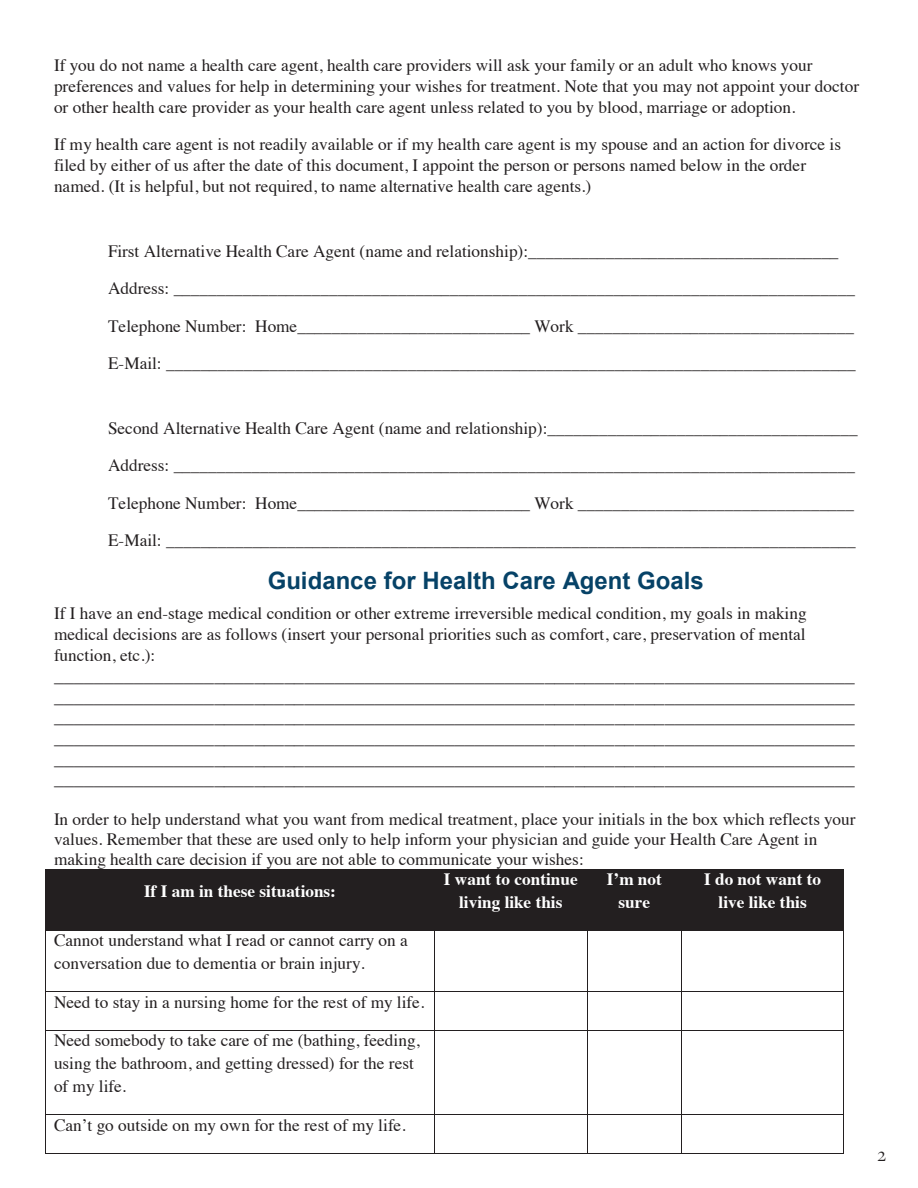
<style>
.page{position:relative;width:918px;height:1188px;background:#fff}
.page>*{position:absolute;margin:0;border:0;box-sizing:border-box;transform-origin:0 0}
.t1{font:700 24px "Arial";color:#064267}
.t2{font:19.5px "Freight Disp Pro";color:#231f20}
.t3{font:18px/20.7px "Helvetica";color:#231f20;text-align:justify}
.t4{font:17.25px/21px "Times";color:#231f20}
.t5{font:700 17.25px/23.1px "Times";color:#fff;text-align:center}
</style>
<div class="page">
<div style="left:46px;top:870px;width:388px;height:11px;background:#231f20"></div>
<div style="left:46px;top:881px;width:8px;height:38px;background:#231f20"></div>
<div style="left:426px;top:881px;width:8px;height:38px;background:#231f20"></div>
<div style="left:46px;top:919px;width:388px;height:11px;background:#231f20"></div>
<div style="left:54px;top:881px;width:372px;height:38px;background:#231f20"></div>
<div style="left:435px;top:870px;width:7px;height:60px;background:#231f20"></div>
<div style="left:579px;top:870px;width:8px;height:60px;background:#231f20"></div>
<div style="left:442px;top:870px;width:137px;height:22px;background:#231f20"></div>
<div style="left:442px;top:892px;width:137px;height:38px;background:#231f20"></div>
<div style="left:588px;top:870px;width:7px;height:60px;background:#231f20"></div>
<div style="left:674px;top:870px;width:7px;height:60px;background:#231f20"></div>
<div style="left:595px;top:870px;width:79px;height:22px;background:#231f20"></div>
<div style="left:595px;top:892px;width:79px;height:38px;background:#231f20"></div>
<div style="left:682px;top:870px;width:8px;height:60px;background:#231f20"></div>
<div style="left:836px;top:870px;width:7px;height:60px;background:#231f20"></div>
<div style="left:690px;top:870px;width:146px;height:22px;background:#231f20"></div>
<div style="left:690px;top:892px;width:146px;height:38px;background:#231f20"></div>
<hr style="left:46px;top:869px;width:388px;height:1px;background:#231f20">
<hr style="left:435px;top:869px;width:152px;height:1px;background:#231f20">
<hr style="left:588px;top:869px;width:93px;height:1px;background:#231f20">
<hr style="left:682px;top:869px;width:161px;height:1px;background:#231f20">
<hr style="left:434px;top:870px;width:1px;height:60px;background:#231f20">
<hr style="left:587px;top:870px;width:1px;height:60px;background:#231f20">
<hr style="left:681px;top:870px;width:1px;height:60px;background:#231f20">
<hr style="left:843px;top:870px;width:1px;height:60px;background:#231f20">
<hr style="left:46px;top:930px;width:388px;height:1px;background:#231f20">
<hr style="left:435px;top:930px;width:152px;height:1px;background:#231f20">
<hr style="left:588px;top:930px;width:93px;height:1px;background:#231f20">
<hr style="left:682px;top:930px;width:161px;height:1px;background:#231f20">
<hr style="left:46px;top:931px;width:1px;height:61px;background:#231f20">
<hr style="left:434px;top:931px;width:1px;height:61px;background:#231f20">
<hr style="left:587px;top:931px;width:1px;height:61px;background:#231f20">
<hr style="left:681px;top:931px;width:1px;height:61px;background:#231f20">
<hr style="left:843px;top:931px;width:1px;height:61px;background:#231f20">
<hr style="left:46px;top:992px;width:388px;height:1px;background:#231f20">
<hr style="left:435px;top:992px;width:152px;height:1px;background:#231f20">
<hr style="left:588px;top:992px;width:93px;height:1px;background:#231f20">
<hr style="left:682px;top:992px;width:161px;height:1px;background:#231f20">
<hr style="left:46px;top:992px;width:1px;height:38px;background:#231f20">
<hr style="left:434px;top:992px;width:1px;height:38px;background:#231f20">
<hr style="left:587px;top:992px;width:1px;height:38px;background:#231f20">
<hr style="left:681px;top:992px;width:1px;height:38px;background:#231f20">
<hr style="left:843px;top:992px;width:1px;height:38px;background:#231f20">
<hr style="left:46px;top:1030px;width:388px;height:1px;background:#231f20">
<hr style="left:435px;top:1030px;width:152px;height:1px;background:#231f20">
<hr style="left:588px;top:1030px;width:93px;height:1px;background:#231f20">
<hr style="left:682px;top:1030px;width:161px;height:1px;background:#231f20">
<hr style="left:46px;top:1031px;width:1px;height:83px;background:#231f20">
<hr style="left:434px;top:1031px;width:1px;height:83px;background:#231f20">
<hr style="left:587px;top:1031px;width:1px;height:83px;background:#231f20">
<hr style="left:681px;top:1031px;width:1px;height:83px;background:#231f20">
<hr style="left:843px;top:1031px;width:1px;height:83px;background:#231f20">
<hr style="left:46px;top:1114px;width:388px;height:1px;background:#231f20">
<hr style="left:435px;top:1114px;width:152px;height:1px;background:#231f20">
<hr style="left:588px;top:1114px;width:93px;height:1px;background:#231f20">
<hr style="left:682px;top:1114px;width:161px;height:1px;background:#231f20">
<hr style="left:46px;top:1115px;width:1px;height:38px;background:#231f20">
<hr style="left:46px;top:1153px;width:388px;height:1px;background:#231f20">
<hr style="left:434px;top:1115px;width:1px;height:38px;background:#231f20">
<hr style="left:435px;top:1153px;width:152px;height:1px;background:#231f20">
<hr style="left:587px;top:1115px;width:1px;height:38px;background:#231f20">
<hr style="left:588px;top:1153px;width:93px;height:1px;background:#231f20">
<hr style="left:681px;top:1115px;width:1px;height:38px;background:#231f20">
<hr style="left:682px;top:1153px;width:161px;height:1px;background:#231f20">
<hr style="left:843px;top:1115px;width:1px;height:38px;background:#231f20">
<p class="t4" style="left:54px;top:53px;width:807px">If you do not name a health care agent, health care providers will ask your family or an adult who knows your preferences and values for help in determining your wishes for treatment. Note that you may not appoint your doctor or other health care provider as your health care agent unless related to you by blood, marriage or adoption.</p>
<p class="t4" style="left:54px;top:132px;width:789px">If my health care agent is not readily available or if my health care agent is my spouse and an action for divorce is filed by either of us after the date of this document, I appoint the person or persons named below in the order named. (It is helpful, but not required, to name alternative health care agents.)</p>
<p class="t4" style="left:108px;top:231px;width:749px;line-height:37.2px">First Alternative Health Care Agent (name and relationship):____________________________________ Address: _______________________________________________________________________________ Telephone Number: Home___________________________ Work ________________________________ E-Mail: ________________________________________________________________________________</p>
<p class="t4" style="left:108px;top:408px;width:751px;line-height:37.2px">Second Alternative Health Care Agent (name and relationship):____________________________________ Address: _______________________________________________________________________________ Telephone Number: Home___________________________ Work ________________________________ E-Mail: ________________________________________________________________________________</p>
<h1 class="t1" style="left:268px;top:565px;width:437px">Guidance for Health Care Agent Goals</h1>
<p class="t4" style="left:54px;top:601px;width:754px;text-align:justify">If I have an end-stage medical condition or other extreme irreversible medical condition, my goals in making medical decisions are as follows (insert your personal priorities such as comfort, care, preservation of mental function, etc.):</p>
<p class="t3" style="left:54px;top:666px;width:802px">________________________________________________________________________________ ________________________________________________________________________________ ________________________________________________________________________________ ________________________________________________________________________________ ________________________________________________________________________________ ________________________________________________________________________________</p>
<p class="t4" style="left:54px;top:808px;width:803px;line-height:19.8px">In order to help understand what you want from medical treatment, place your initials in the box which reflects your values. Remember that these are used only to help inform your physician and guide your Health Care Agent in making health care decision if you are not able to communicate your wishes:</p>
<p class="t5" style="left:144px;top:878px;width:193px">If I am in these situations:</p>
<p class="t5" style="left:444px;top:866px;width:135px">I want to continue living like this</p>
<p class="t5" style="left:607px;top:866px;width:56px">I’m not sure</p>
<p class="t5" style="left:704px;top:866px;width:118px">I do not want to live like this</p>
<p class="t4" style="left:54px;top:928px;width:355px;line-height:23.1px">Cannot understand what I read or cannot carry on a conversation due to dementia or brain injury.</p>
<p class="t4" style="left:54px;top:990px;width:372px">Need to stay in a nursing home for the rest of my life.</p>
<p class="t4" style="left:54px;top:1028px;width:367px;line-height:23px">Need somebody to take care of me (bathing, feeding, using the bathroom, and getting dressed) for the rest of my life.</p>
<p class="t4" style="left:54px;top:1113px;width:353px">Can’t go outside on my own for the rest of my life.</p>
<p class="t2" style="left:878px;top:1142px;width:10px">2</p>
</div>
